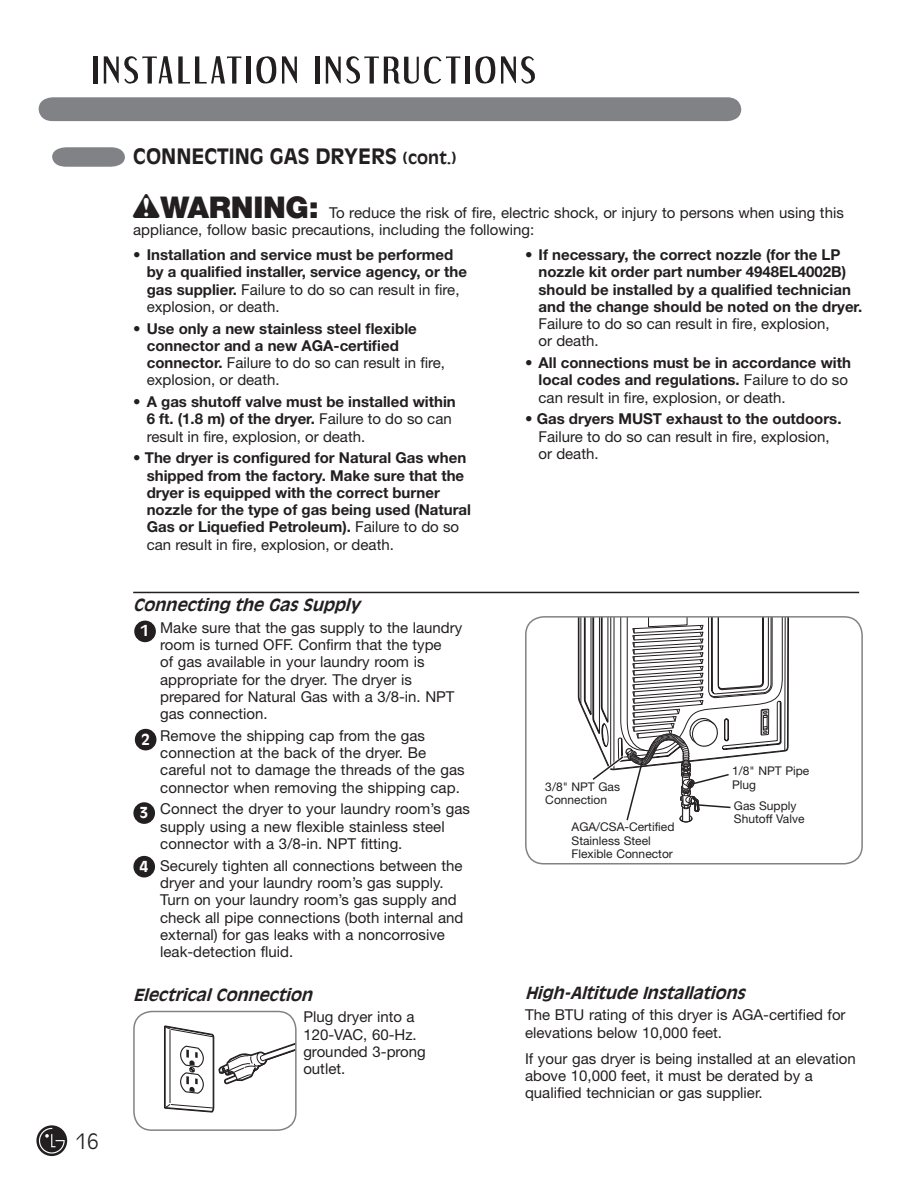
<style>
.page{position:relative;width:915px;height:1191px;background:#fff}
.page>*{position:absolute;margin:0;border:0;box-sizing:border-box;transform-origin:0 0}
.t1{font:700 21px "Antique Olive";color:#231f20}
.t2{font:300 21px "Antique Olive";color:#231f20}
.t3{font:italic 700 16.5px "Antique Olive";color:#231f20}
.t4{font:15px/17.2px "Helvetica Neue";color:#231f20}
.t5{font:700 15px/17.2px "Helvetica Neue";color:#231f20}
.t6{font:700 15px "Antique Olive";color:#fff}
.t7{font:12px/13.5px "Helvetica Neue";color:#231f20}
.s1{font-size:16.5px}
.s2{font-weight:900;font-size:30px}
.s3{font-weight:400}
.s4{font-weight:700}
</style>
<div class="page">
<div style="left:39px;top:97px;width:702px;height:24px;background:#808285"></div>
<svg style="left:36px;top:1125px;width:31px;height:31px"></svg>
<svg style="left:39px;top:1128px;width:26px;height:26px"></svg>
<svg style="left:52px;top:147px;width:73px;height:20px"></svg>
<div style="left:525px;top:616px;width:337px;height:248px;border:2px solid #808285;border-radius:18px"></div>
<div style="left:135px;top:621px;width:20px;height:20px;background:#231f20;border-radius:50%"></div>
<div style="left:134px;top:621px;width:22px;height:21px;border:2px solid #231f20;border-radius:50%"></div>
<div style="left:135px;top:730px;width:21px;height:20px;background:#231f20;border-radius:50%"></div>
<div style="left:135px;top:729px;width:21px;height:21px;border:2px solid #231f20;border-radius:50%"></div>
<div style="left:134px;top:803px;width:20px;height:20px;background:#231f20;border-radius:50%"></div>
<div style="left:133px;top:802px;width:22px;height:22px;border:2px solid #231f20;border-radius:50%"></div>
<div style="left:134px;top:857px;width:20px;height:20px;background:#231f20;border-radius:50%"></div>
<div style="left:133px;top:856px;width:22px;height:21px;border:2px solid #231f20;border-radius:50%"></div>
<svg style="left:576px;top:617px;width:214px;height:247px"></svg>
<svg style="left:164px;top:1018px;width:132px;height:95px"></svg>
<div style="left:133px;top:1011px;width:163px;height:120px;border:2px solid #808285;border-radius:18px"></div>
<hr style="left:133px;top:592px;width:725px;height:1px;background:#231f20">
<hr style="left:94px;top:56px;width:4px;height:28px;background:#231f20">
<hr style="left:246px;top:56px;width:4px;height:28px;background:#231f20">
<svg style="left:256px;top:56px;width:41px;height:28px"></svg>
<hr style="left:465px;top:56px;width:4px;height:28px;background:#231f20">
<svg style="left:475px;top:56px;width:40px;height:28px"></svg>
<svg style="left:178px;top:56px;width:63px;height:28px"></svg>
<svg style="left:104px;top:56px;width:68px;height:28px"></svg>
<hr style="left:316px;top:56px;width:4px;height:28px;background:#231f20">
<svg style="left:325px;top:56px;width:15px;height:28px"></svg>
<svg style="left:346px;top:56px;width:114px;height:28px"></svg>
<svg style="left:521px;top:56px;width:14px;height:28px"></svg>
<h1 class="t2" style="left:75px;top:1129px;width:25px">16</h1>
<h1 class="t1" style="left:133px;top:143px;width:325px">CONNECTING GAS DRYERS <span class="s1">(cont.)</span></h1>
<p class="t4" style="left:133px;top:204px;width:712px;text-indent:27px"><span class="s2">WARNING:</span> To reduce the risk of fire, electric shock, or injury to persons when using this appliance, follow basic precautions, including the following:</p>
<p class="t5" style="left:147px;top:246px;width:321px;text-indent:-14px"><span class="s3">•</span> Installation and service must be performed by a qualified installer, service agency, or the gas supplier. <span class="s3">Failure to do so can result in fire, explosion, or death.</span></p>
<p class="t5" style="left:147px;top:319px;width:300px;text-indent:-14px"><span class="s3">•</span> Use only a new stainless steel flexible connector and a new AGA-certified connector. <span class="s3">Failure to do so can result in fire, explosion, or death.</span></p>
<p class="t5" style="left:147px;top:393px;width:310px;text-indent:-14px"><span class="s3">•</span> A gas shutoff valve must be installed within<br>6 ft. (1.8 m) of the dryer. <span class="s3">Failure to do so can result in fire, explosion, or death.</span></p>
<p class="t5" style="left:147px;top:449px;width:326px;text-indent:-14px"><span class="s3">•</span> The dryer is configured for Natural Gas when shipped from the factory. Make sure that the dryer is equipped with the correct burner nozzle for the type of gas being used (Natural Gas or Liquefied Petroleum). <span class="s3">Failure to do so can result in fire, explosion, or death.</span></p>
<p class="t3" style="left:133px;top:595px;width:233px">Connecting theGasSupply</p>
<p class="t4" style="left:160px;top:619px;width:303px">Make sure that the gas supply to the laundry room is turned OFF. Confirm that the type<br>of gas available in your laundry room is appropriate for the dryer. The dryer is prepared for Natural Gas with a 3/8-in. NPT gas connection.</p>
<p class="t4" style="left:160px;top:727px;width:306px">Remove the shipping cap from the gas connection at the back of the dryer. Be careful not to damage the threads of the gas connector when removing the shipping cap.</p>
<p class="t4" style="left:160px;top:800px;width:311px">Connect the dryer to your laundry room’s gas supply using a new flexible stainless steel connector with a 3/8-in. NPT fitting.</p>
<p class="t4" style="left:160px;top:857px;width:304px">Securely tighten all connections between the dryer and your laundry room’s gas supply.<br>Turn on your laundry room’s gas supply and check all pipe connections (both internal and external) for gas leaks with a noncorrosive leak-detection fluid.</p>
<p class="t6" style="left:141px;top:622px;width:10px">1</p>
<p class="t6" style="left:141px;top:730px;width:10px">2</p>
<p class="t6" style="left:140px;top:803px;width:10px">3</p>
<p class="t6" style="left:140px;top:857px;width:10px">4</p>
<p class="t3" style="left:133px;top:984px;width:185px">ElectricalConnection</p>
<p class="t4" style="left:303px;top:1008px;width:124px">Plug dryer into a<br>120-VAC, 60-Hz. grounded 3-prong outlet.</p>
<p class="t5" style="left:538px;top:246px;width:325px;text-indent:-14px"><span class="s3">•</span> If necessary, the correct nozzle (for the LP nozzle kit order part number 4948EL4002B) should be installed by a qualified technician and the change should be noted on the dryer.</p>
<p class="t4" style="left:538px;top:315px;width:292px">Failure to do so can result in fire, explosion, or death.</p>
<p class="t5" style="left:538px;top:354px;width:314px;text-indent:-14px"><span class="s3">•</span> All connections must be in accordance with local codes and regulations. <span class="s3">Failure to do so can result in fire, explosion, or death.</span></p>
<p class="t4" style="left:538px;top:410px;width:304px;text-indent:-14px">• <span class="s4">Gas dryers MUST exhaust to the outdoors.<br></span>Failure to do so can result in fire, explosion, or death.</p>
<p class="t7" style="left:545px;top:779px;width:76px">3/8" NPT Gas<br>Connection</p>
<p class="t7" style="left:571px;top:820px;width:104px">AGA/CSA-Certified<br>Stainless Steel<br>Flexible Connector</p>
<p class="t7" style="left:732px;top:764px;width:79px">1/8" NPT Pipe<br>Plug</p>
<p class="t7" style="left:733px;top:798px;width:72px">Gas Supply<br>Shutoff Valve</p>
<p class="t3" style="left:525px;top:982px;width:227px">High-AltitudeInstallations</p>
<p class="t4" style="left:525px;top:1006px;width:322px">The BTU rating of this dryer is AGA-certified for elevations below 10,000 feet.</p>
<p class="t4" style="left:525px;top:1050px;width:332px">If your gas dryer is being installed at an elevation above 10,000 feet, it must be derated by a qualified technician or gas supplier.</p>
</div>
